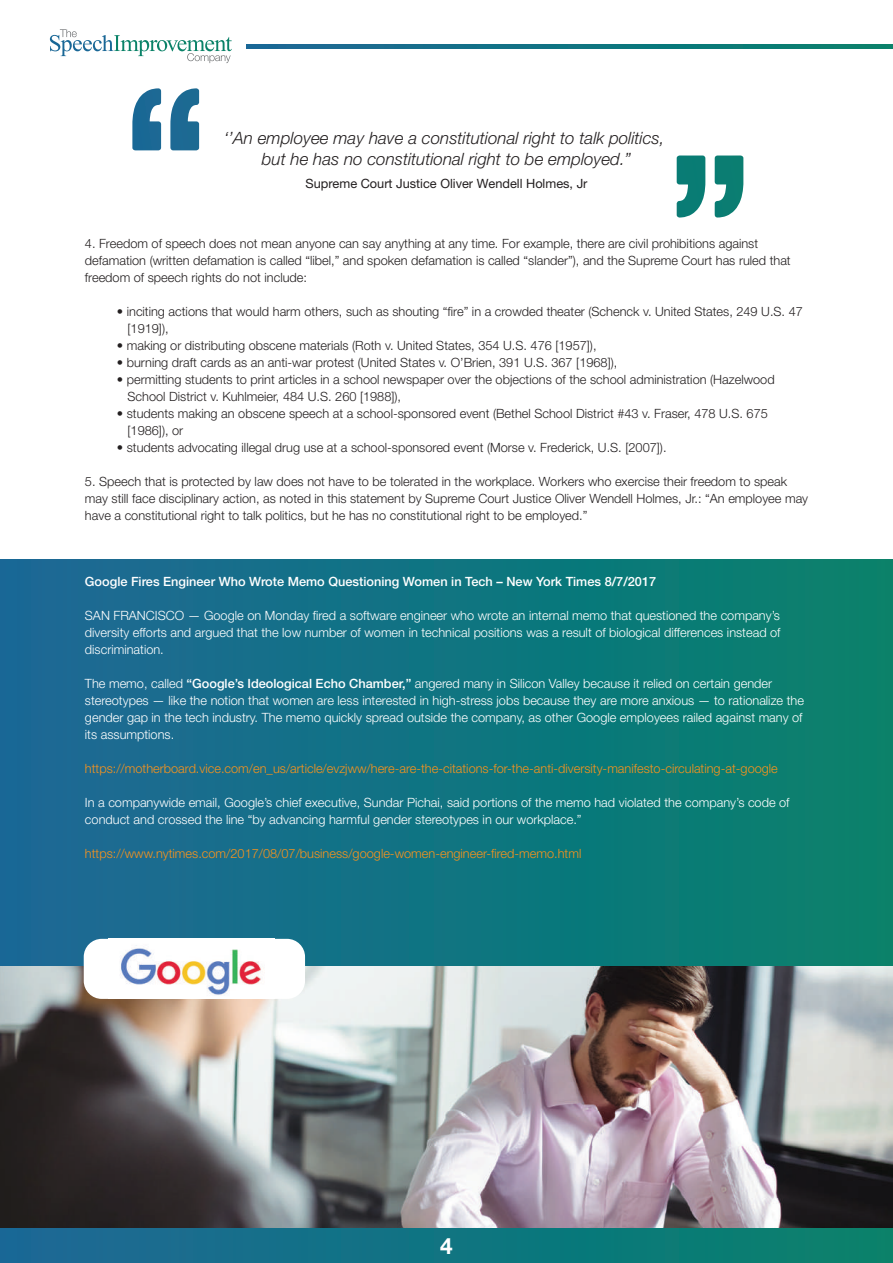
<style>
.page{position:relative;width:893px;height:1263px;background:#fff}
.page>*{position:absolute;margin:0;border:0;box-sizing:border-box;transform-origin:0 0}
.t1{font:700 22.5px "Helvetica Neue LT Pro";color:#fff}
.t2{font:italic 300 16.95px/21.3px "Helvetica Neue LT Pro";color:#231f20;text-align:center}
.t3{font:300 12.75px/17px "Helvetica Neue LT Pro";color:#231f20}
.t4{font:300 12.75px/17px "Helvetica Neue LT Pro";color:#fff}
.t5{font:300 12.75px "Helvetica Neue LT Pro";color:#f7931d}
.t6{font:500 12.75px "Helvetica Neue LT Pro";color:#fff}
.t7{font:12.75px "Helvetica Neue LT Pro";color:#231f20}
.s1{font-weight:500}
</style>
<div class="page">
<img style="left:0;top:965px;width:893px;height:264px">
<svg style="left:50px;top:29px;width:182px;height:34px"></svg>
<div style="left:0;top:1229px;width:893px;height:34px;background:linear-gradient(to right,#1c6797,#06826b)"></div>
<svg style="left:246px;top:44px;width:647px;height:4px;background:#117481"></svg>
<div style="left:0;top:559px;width:893px;height:406px;background:linear-gradient(to right,#1c6797,#06826b)"></div>
<div style="left:84px;top:939px;width:221px;height:60px;background:#fff;border-radius:18px"></div>
<img style="left:120px;top:945px;width:144px;height:50px">
<svg style="left:170px;top:88px;width:29px;height:62px"></svg>
<svg style="left:132px;top:88px;width:29px;height:62px"></svg>
<svg style="left:677px;top:155px;width:28px;height:63px"></svg>
<svg style="left:715px;top:155px;width:28px;height:63px"></svg>
<h2 class="t2" style="left:224px;top:127px;width:442px">‘’An employee may have a constitutional right to talk politics, but he has no constitutional right to be employed.”</h2>
<p class="t7" style="left:305px;top:176px;width:284px">Supreme Court Justice Oliver Wendell Holmes, Jr</p>
<p class="t3" style="left:85px;top:234px;width:707px">4. Freedom of speech does not mean anyone can say anything at any time. For example, there are civil prohibitions against defamation (written defamation is called “libel,” and spoken defamation is called “slander”), and the Supreme Court has ruled that freedom of speech rights do not include:</p>
<p class="t3" style="left:128px;top:302px;width:677px;text-indent:-11px">• inciting actions that would harm others, such as shouting “fire” in a crowded theater (Schenck v. United States, 249 U.S. 47 [1919]),</p>
<p class="t3" style="left:117px;top:336px;width:481px">• making or distributing obscene materials (Roth v. United States, 354 U.S. 476 [1957]),</p>
<p class="t3" style="left:117px;top:353px;width:502px">• burning draft cards as an anti-war protest (United States v. O’Brien, 391 U.S. 367 [1968]),</p>
<p class="t3" style="left:128px;top:370px;width:649px;text-indent:-11px">• permitting students to print articles in a school newspaper over the objections of the school administration (Hazelwood<br>School District v. Kuhlmeier, 484 U.S. 260 [1988]),</p>
<p class="t3" style="left:128px;top:404px;width:642px;text-indent:-11px">• students making an obscene speech at a school-sponsored event (Bethel School District #43 v. Fraser, 478 U.S. 675 [1986]), or</p>
<p class="t3" style="left:117px;top:438px;width:551px">• students advocating illegal drug use at a school-sponsored event (Morse v. Frederick, U.S. [2007]).</p>
<p class="t3" style="left:85px;top:472px;width:725px">5. Speech that is protected by law does not have to be tolerated in the workplace. Workers who exercise their freedom to speak may still face disciplinary action, as noted in this statement by Supreme Court Justice Oliver Wendell Holmes, Jr.: “An employee may have a constitutional right to talk politics, but he has no constitutional right to be employed.”</p>
<p class="t6" style="left:85px;top:574px;width:573px">Google Fires Engineer Who Wrote Memo Questioning Women in Tech – New York Times 8/7/2017</p>
<p class="t4" style="left:85px;top:607px;width:697px;text-align:justify">SAN FRANCISCO — Google on Monday fired a software engineer who wrote an internal memo that questioned the company’s diversity efforts and argued that the low number of women in technical positions was a result of biological differences instead of discrimination.</p>
<p class="t4" style="left:85px;top:675px;width:720px">The memo, called <span class="s1">“Google’s Ideological Echo Chamber,”</span> angered many in Silicon Valley because it relied on certain gender stereotypes — like the notion that women are less interested in high-stress jobs because they are more anxious — to rationalize the gender gap in the tech industry. The memo quickly spread outside the company, as other Google employees railed against many of its assumptions.</p>
<p class="t5" style="left:85px;top:761px;width:694px">https://motherboard.vice.com/en_us/article/evzjww/here-are-the-citations-for-the-anti-diversity-manifesto-circulating-at-google</p>
<p class="t4" style="left:85px;top:794px;width:706px">In a companywide email, Google’s chief executive, Sundar Pichai, said portions of the memo had violated the company’s code of conduct and crossed the line “by advancing harmful gender stereotypes in our workplace.”</p>
<p class="t5" style="left:85px;top:846px;width:498px">https://www.nytimes.com/2017/08/07/business/google-women-engineer-fired-memo.html</p>
<h1 class="t1" style="left:440px;top:1232px;width:14px">4</h1>
</div>
